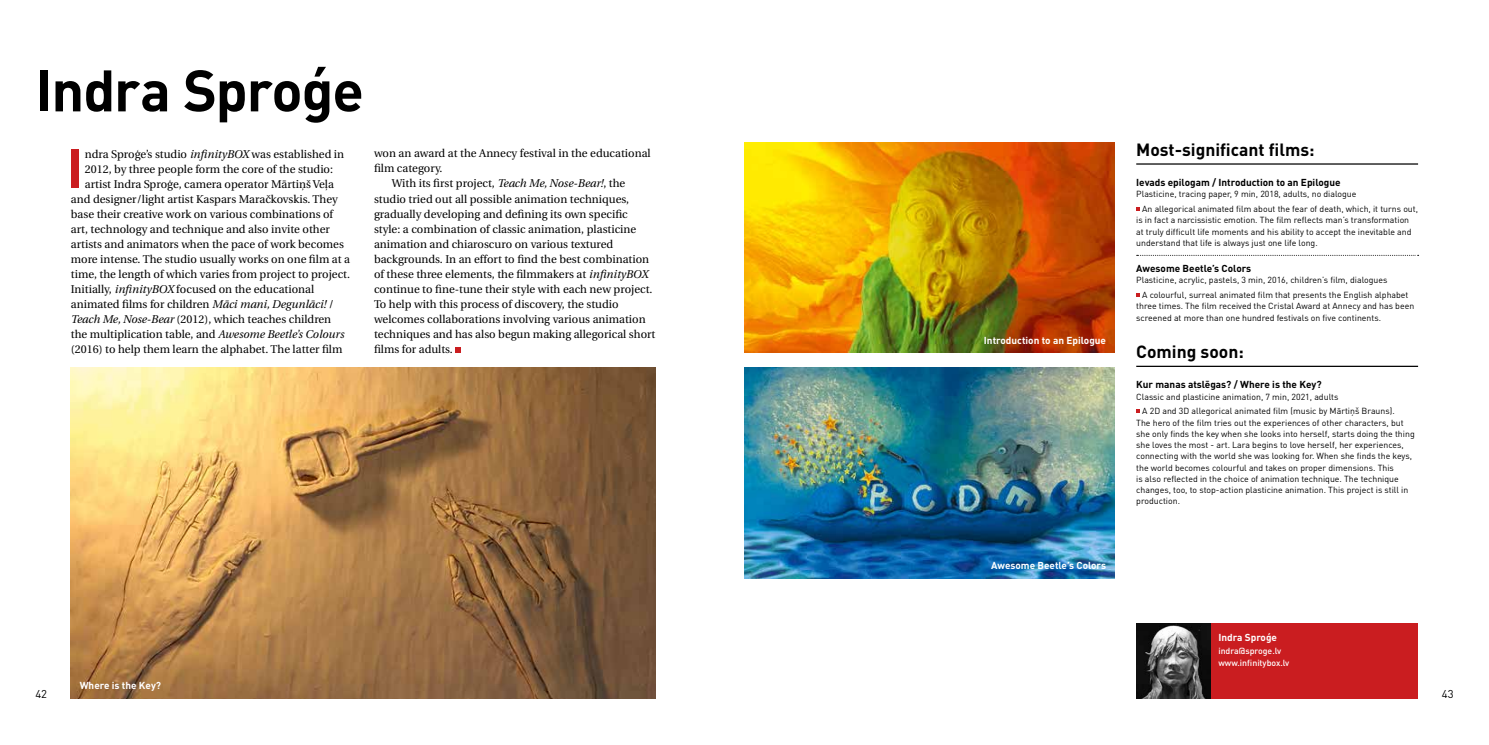
<style>
.page{position:relative;width:1489px;height:745px;background:#fff}
.page>*{position:absolute;margin:0;border:0;box-sizing:border-box;transform-origin:0 0}
.t1{font:700 57.5px "DIN Pro";letter-spacing:-.02em;color:#000}
.t2{font:700 53.38px "DIN Pro";color:#ca1d20}
.t3{font:700 17.5px "DIN Pro";color:#000}
.t4{font:11.25px "Utopia CE";color:#000}
.t5{font:11.25px "DIN Pro";color:#000}
.t6{font:700 10px "DIN Pro";color:#000}
.t7{font:700 10px "DIN Pro";color:#fff}
.t8{font:8.75px/11.2px "DIN Pro";color:#000}
.t9{font:500 8.75px/11.2px "DIN Pro";color:#fff}
.s1{font-style:italic}
</style>
<div class="page">
<svg style="left:455px;top:347px;width:6px;height:5px"></svg>
<hr style="left:1136px;top:163px;width:281px;height:1px;background:#000">
<svg style="left:1136px;top:255px;width:282px;height:1px"></svg>
<svg style="left:1136px;top:293px;width:3px;height:4px"></svg>
<hr style="left:1136px;top:365px;width:281px;height:2px;background:#000">
<svg style="left:1136px;top:409px;width:3px;height:4px"></svg>
<img style="left:1136px;top:623px;width:75px;height:74px">
<div style="left:1211px;top:622px;width:206px;height:75px;background:#ca1d20"></div>
<img style="left:71px;top:367px;width:585px;height:330px">
<img style="left:744px;top:367px;width:370px;height:210px">
<img style="left:744px;top:142px;width:370px;height:210px">
<h1 class="t1" style="left:35px;top:51px;width:330px">Indra Sproģe</h1>
<h2 class="t2" style="left:66px;top:132px;width:18px">I</h2>
<p class="t4" style="left:85px;top:147px;width:261px">ndra Sproģe’s studio <span class="s1">infinityBOX</span> was established in</p>
<p class="t4" style="left:85px;top:162px;width:250px">2012, by three people form the core of the studio:</p>
<p class="t4" style="left:85px;top:177px;width:250px">artist Indra Sproģe, camera operator Mārtiņš Veļa</p>
<p class="t4" style="left:71px;top:192px;width:268px">and designer/light artist Kaspars Maračkovskis. They</p>
<p class="t4" style="left:71px;top:207px;width:264px">base their creative work on various combinations of</p>
<p class="t4" style="left:71px;top:222px;width:260px">art, technology and technique and also invite other</p>
<p class="t4" style="left:71px;top:237px;width:274px">artists and animators when the pace of work becomes</p>
<p class="t4" style="left:71px;top:252px;width:281px">more intense. The studio usually works on one film at a</p>
<p class="t4" style="left:71px;top:267px;width:281px">time, the length of which varies from project to project.</p>
<p class="t4" style="left:71px;top:282px;width:245px">Initially, <span class="s1">infinityBOX</span> focused on the educational</p>
<p class="t4" style="left:71px;top:297px;width:264px">animated films for children <span class="s1">Māci mani, Degunlāci!</span> /</p>
<p class="t4" style="left:71px;top:312px;width:262px"><span class="s1">Teach Me, Nose-Bear</span> (2012), which teaches children</p>
<p class="t4" style="left:71px;top:327px;width:274px">the multiplication table, and <span class="s1">Awesome Beetle’s Colours</span></p>
<p class="t4" style="left:71px;top:342px;width:273px">(2016) to help them learn the alphabet. The latter film</p>
<p class="t4" style="left:374px;top:147px;width:278px">won an award at the Annecy festival in the educational</p>
<p class="t4" style="left:374px;top:162px;width:70px">film category.</p>
<p class="t4" style="left:392px;top:177px;width:235px">With its first project, <span class="s1">Teach Me, Nose-Bear!</span>, the</p>
<p class="t4" style="left:374px;top:192px;width:257px">studio tried out all possible animation techniques,</p>
<p class="t4" style="left:374px;top:207px;width:255px">gradually developing and defining its own specific</p>
<p class="t4" style="left:374px;top:222px;width:264px">style: a combination of classic animation, plasticine</p>
<p class="t4" style="left:374px;top:237px;width:241px">animation and chiaroscuro on various textured</p>
<p class="t4" style="left:374px;top:252px;width:277px">backgrounds. In an effort to find the best combination</p>
<p class="t4" style="left:374px;top:267px;width:276px">of these three elements, the filmmakers at <span class="s1">infinityBOX</span></p>
<p class="t4" style="left:374px;top:282px;width:280px">continue to fine-tune their style with each new project.</p>
<p class="t4" style="left:374px;top:297px;width:246px">To help with this process of discovery, the studio</p>
<p class="t4" style="left:374px;top:312px;width:273px">welcomes collaborations involving various animation</p>
<p class="t4" style="left:374px;top:327px;width:283px">techniques and has also begun making allegorical short</p>
<p class="t4" style="left:374px;top:342px;width:80px">films for adults.</p>
<p class="t7" style="left:983px;top:333px;width:124px">Introduction to an Epilogue</p>
<p class="t7" style="left:991px;top:558px;width:116px">Awesome Beetle’s Colors</p>
<h3 class="t3" style="left:1136px;top:137px;width:180px">Most-significant films:</h3>
<p class="t6" style="left:1136px;top:175px;width:206px">Ievads epilogam / Introduction to an Epilogue</p>
<p class="t8" style="left:1142px;top:186px;width:277px;line-height:14.8px;text-indent:-6px">Plasticine, tracing paper, 9 min, 2018, adults, no dialogue<br>An allegorical animated film about the fear of death, which, it turns out,</p>
<p class="t8" style="left:1136px;top:214px;width:277px">is in fact a narcissistic emotion. The film reflects man’s transformation at truly difficult life moments and his ability to accept the inevitable and understand that life is always just one life long.</p>
<p class="t6" style="left:1136px;top:261px;width:116px">Awesome Beetle’s Colors</p>
<p class="t8" style="left:1142px;top:272px;width:268px;line-height:14.8px;text-indent:-6px">Plasticine, acrylic, pastels, 3 min, 2016, children’s film, dialogues<br>A colourful, surreal animated film that presents the English alphabet</p>
<p class="t8" style="left:1136px;top:300px;width:279px">three times. The film received the Cristal Award at Annecy and has been screened at more than one hundred festivals on five continents.</p>
<h3 class="t3" style="left:1136px;top:340px;width:109px">Coming soon:</h3>
<p class="t6" style="left:1136px;top:377px;width:187px">Kur manas atslēgas? / Where is the Key?</p>
<p class="t8" style="left:1142px;top:388px;width:254px;line-height:14.8px;text-indent:-6px">Classic and plasticine animation, 7 min, 2021, adults<br>A 2D and 3D allegorical animated film (music by Mārtiņš Brauns).</p>
<p class="t8" style="left:1136px;top:416px;width:280px">The hero of the film tries out the experiences of other characters, but she only finds the key when she looks into herself, starts doing the thing she loves the most - art. Lara begins to love herself, her experiences, connecting with the world she was looking for. When she finds the keys, the world becomes colourful and takes on proper dimensions. This<br>is also reflected in the choice of animation technique. The technique changes, too, to stop-action plasticine animation. This project is still in production.</p>
<p class="t7" style="left:1218px;top:630px;width:60px">Indra Sproģe</p>
<p class="t9" style="left:1218px;top:644px;width:73px">indra@sproge.lv www.infinitybox.lv</p>
<p class="t7" style="left:80px;top:678px;width:83px">Where is the Key?</p>
<p class="t5" style="left:35px;top:686px;width:13px">42</p>
<p class="t5" style="left:1441px;top:686px;width:13px">43</p>
</div>
